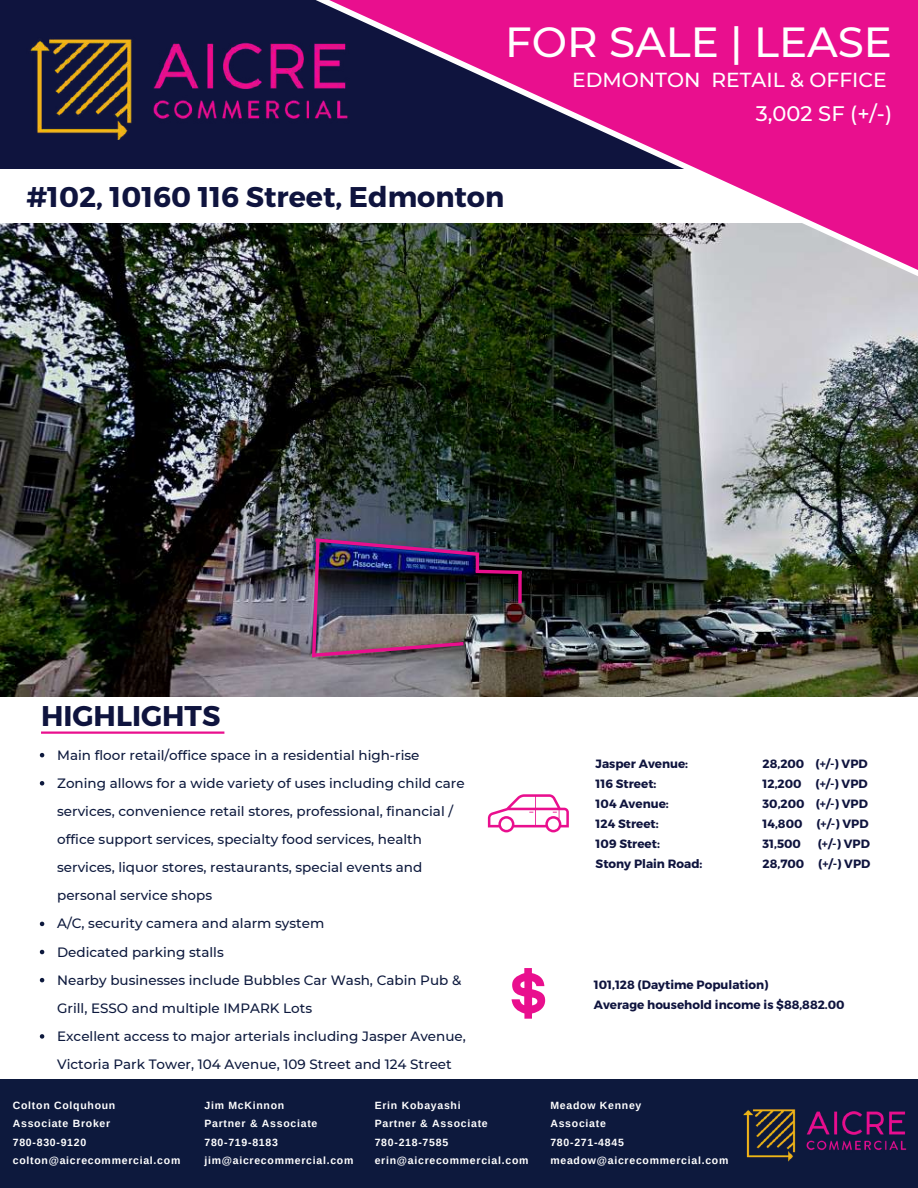
<style>
.page{position:relative;width:918px;height:1188px;background:#fff}
.page>*{position:absolute;margin:0;border:0;box-sizing:border-box;transform-origin:0 0}
.t1{font:500 42px "Montserrat";color:#fff}
.t2{font:700 28.5px "Montserrat";color:#0f143e}
.t3{font:500 21px "Montserrat";color:#fff}
.t4{font:500 20.25px "Montserrat";color:#fff}
.t5{font:500 13.5px/28.2px "Montserrat";color:#0d193d}
.t6{font:700 12px/20px "Montserrat";color:#0f143e}
.t7{font:700 10.5px/18.5px "Arimo";letter-spacing:.07em;color:#fff}
</style>
<div class="page">
<div style="left:0;top:0;width:729px;height:169px;background:#0f143e"></div>
<img style="left:0;top:224px;width:918px;height:472px">
<svg style="left:275px;top:223px;width:643px;height:93px;background:#545c4e"></svg>
<div style="left:0;top:1080px;width:918px;height:108px;background:#0d193d"></div>
<img style="left:743px;top:1109px;width:164px;height:53px">
<img style="left:30px;top:39px;width:265px;height:101px">
<hr style="left:41px;top:732px;width:183px;height:2px;background:#e90f8e">
<svg style="left:488px;top:794px;width:81px;height:38px"></svg>
<svg style="left:295px;top:0;width:623px;height:296px"></svg>
<svg style="left:512px;top:968px;width:33px;height:51px"></svg>
<svg style="left:40px;top:753px;width:4px;height:4px"></svg>
<svg style="left:40px;top:781px;width:4px;height:5px"></svg>
<svg style="left:40px;top:922px;width:4px;height:4px"></svg>
<svg style="left:40px;top:950px;width:4px;height:4px"></svg>
<svg style="left:40px;top:978px;width:4px;height:4px"></svg>
<svg style="left:40px;top:1034px;width:4px;height:5px"></svg>
<img style="left:308px;top:536px;width:217px;height:125px">
<hr style="left:476px;top:554px;width:3px;height:18px;background:#e90f8e">
<h1 class="t1" style="left:505px;top:16px;width:388px">FOR SALE | LEASE</h1>
<h3 class="t4" style="left:572px;top:68px;width:316px">EDMONTON RETAIL &amp; OFFICE</h3>
<h2 class="t2" style="left:26px;top:179px;width:479px">#102, 10160 116 Street, Edmonton</h2>
<h3 class="t3" style="left:756px;top:100px;width:138px">3,002 SF (+/-)</h3>
<h2 class="t2" style="left:41px;top:698px;width:181px">HIGHLIGHTS</h2>
<p class="t5" style="left:57px;top:741px;width:410px">Main floor retail/office space in a residential high-rise Zoning allows for a wide variety of uses including child care services, convenience retail stores, professional, financial / office support services, specialty food services, health services, liquor stores, restaurants, special events and personal service shops<br>A/C, security camera and alarm system<br>Dedicated parking stalls<br>Nearby businesses include Bubbles Car Wash, Cabin Pub &amp; Grill, ESSO and multiple IMPARK Lots<br>Excellent access to major arterials including Jasper Avenue, Victoria Park Tower, 104 Avenue, 109 Street and 124 Street</p>
<p class="t7" style="left:13px;top:1096px;width:169px">Colton Colquhoun<br>Associate Broker<br>780-830-9120 colton@aicrecommercial.com</p>
<p class="t7" style="left:204px;top:1096px;width:150px">Jim McKinnon<br>Partner &amp; Associate<br>780-719-8183 jim@aicrecommercial.com</p>
<p class="t7" style="left:375px;top:1096px;width:155px">Erin Kobayashi<br>Partner &amp; Associate<br>780-218-7585 erin@aicrecommercial.com</p>
<p class="t6" style="left:596px;top:753px;width:108px">Jasper Avenue:<br>116 Street:<br>104 Avenue:<br>124 Street:<br>109 Street:<br>Stony Plain Road:</p>
<p class="t6" style="left:763px;top:753px;width:108px;text-align:justify">28,200 (+/-) VPD 12,200 (+/-) VPD 30,200 (+/-) VPD 14,800 (+/-) VPD 31,500</p>
<p class="t6" style="left:763px;top:833px;width:109px;text-align:right">(+/-) VPD<br>28,700 (+/-) VPD</p>
<p class="t6" style="left:594px;top:974px;width:252px">101,128 (Daytime Population)<br>Average household income is $88,882.00</p>
<p class="t7" style="left:550px;top:1096px;width:180px">Meadow Kenney<br>Associate<br>780-271-4845 meadow@aicrecommercial.com</p>
</div>
